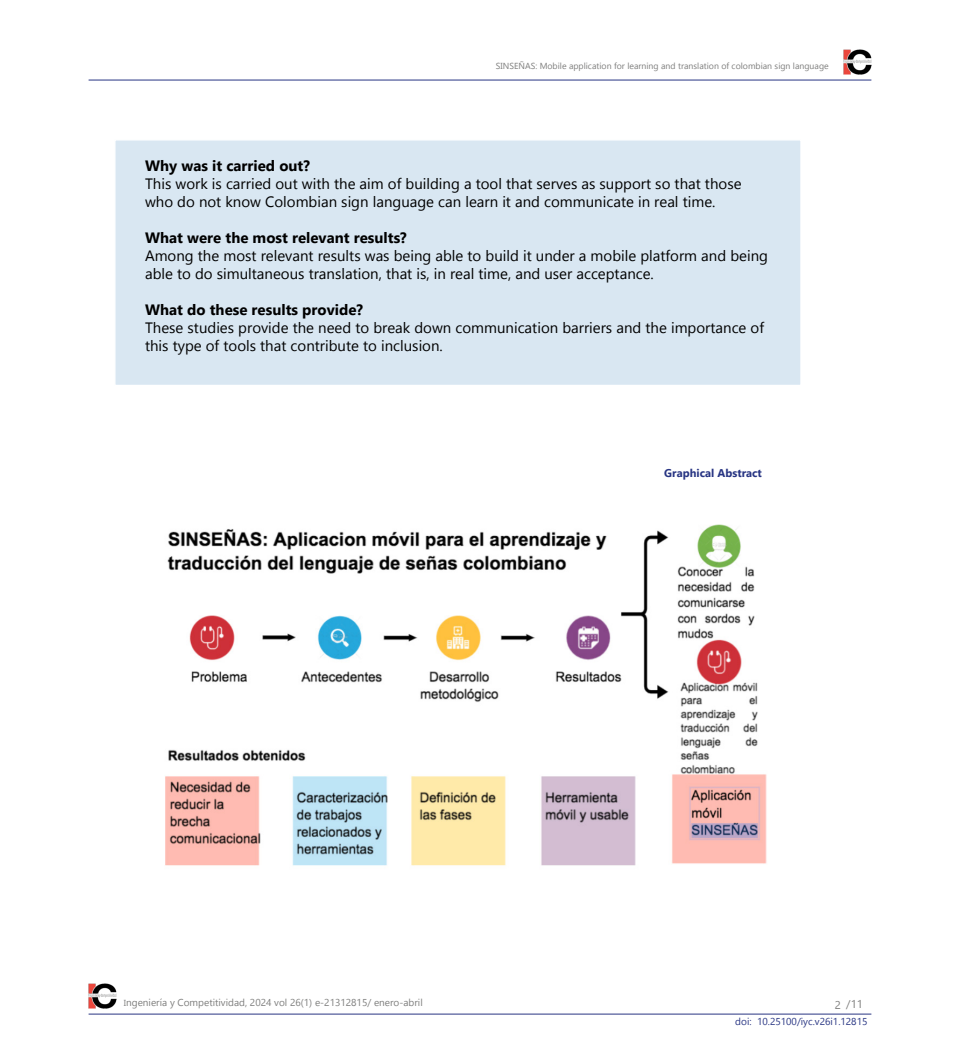
<style>
.page{position:relative;width:960px;height:1061px;background:#fff}
.page>*{position:absolute;margin:0;border:0;box-sizing:border-box;transform-origin:0 0}
.t1{font:15px/18px "Gadugi";color:#000}
.t2{font:700 15px "Gadugi";color:#000}
.t3{font:700 11.25px "Gadugi";color:#283583}
.t4{font:11.25px "Gadugi";color:#7e7e7d}
.t5{font:10px "Gadugi";color:#7e7e7d}
.t6{font:10px "Gadugi";color:#283583}
.t7{font:8.75px "Gadugi";color:#7e7e7d}
.s1{font-size:8.75px}
</style>
<div class="page">
<hr style="left:89px;top:1014px;width:782px;height:1px;background:#283583">
<img style="left:89px;top:983px;width:28px;height:26px">
<hr style="left:89px;top:80px;width:782px;height:1px;background:#283583">
<img style="left:843px;top:49px;width:28px;height:26px">
<div style="left:114px;top:139px;width:687px;height:247px;background:#d9e7f2;border:1px solid #fff"></div>
<img style="left:165px;top:524px;width:602px;height:342px">
<p class="t7" style="left:496px;top:60px;width:334px">SINSEÑAS: Mobile application for learning and translation of colombian sign language</p>
<p class="t2" style="left:145px;top:157px;width:166px">Why was it carried out?</p>
<p class="t1" style="left:145px;top:175px;width:598px">This work is carried out with the aim of building a tool that serves as support so that those who do not know Colombian sign language can learn it and communicate in real time.</p>
<p class="t2" style="left:145px;top:229px;width:263px">What were the most relevant results?</p>
<p class="t1" style="left:145px;top:247px;width:624px">Among the most relevant results was being able to build it under a mobile platform and being able to do simultaneous translation, that is, in real time, and user acceptance.</p>
<p class="t2" style="left:145px;top:301px;width:219px">What do these results provide?</p>
<p class="t1" style="left:145px;top:319px;width:620px">These studies provide the need to break down communication barriers and the importance of this type of tools that contribute to inclusion.</p>
<p class="t3" style="left:664px;top:466px;width:99px">Graphical Abstract</p>
<p class="t5" style="left:124px;top:996px;width:300px"><span class="s1">I</span>ngeniería y Competitividad, 2024 vol 26(1) e-21312815/ enero-abril</p>
<p class="t4" style="left:835px;top:998px;width:30px">2 /11</p>
<p class="t6" style="left:735px;top:1016px;width:134px">doi: 10.25100/iyc.v26i1.12815</p>
</div>
